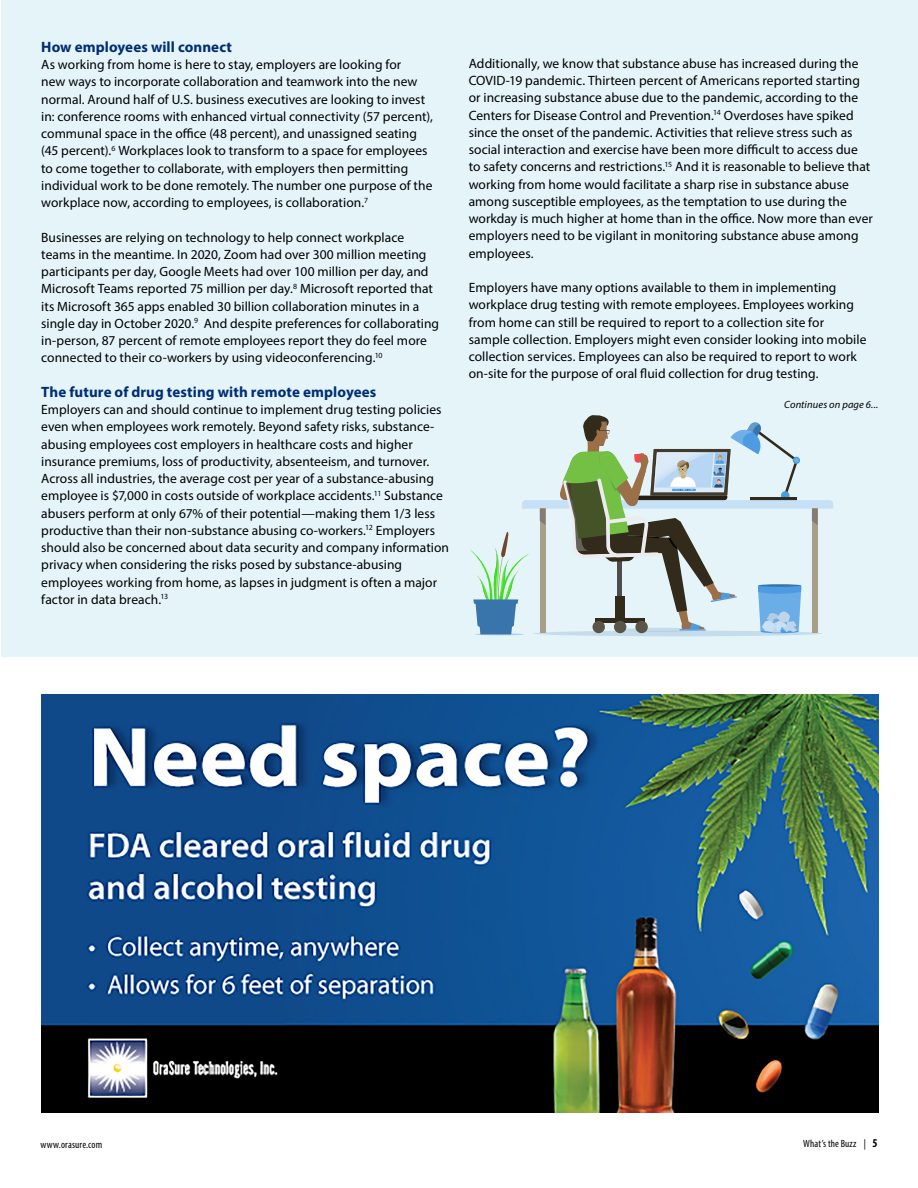
<style>
.page{position:relative;width:918px;height:1188px;background:#fff}
.page>*{position:absolute;margin:0;border:0;box-sizing:border-box;transform-origin:0 0}
.t1{font:700 15px "Myriad Pro";letter-spacing:.005em;color:#002d74}
.Body{font:13.5px/17.2px "Myriad Pro";letter-spacing:.005em;color:#000}
.t2{font:condensed 10.5px "Myriad Pro";letter-spacing:.015em;color:#000}
.Disclaimer{font:italic 10.5px "Myriad Pro";letter-spacing:.01em;color:#000}
.s1{font-weight:700;font-size:12px}
</style>
<div class="page">
<img style="left:41px;top:694px;width:837px;height:419px">
<svg style="left:1px;top:91px;width:1px;height:190px"></svg>
<div style="left:2px;top:0;width:916px;height:656px;background:#e4f4f9"></div>
<div style="left:533px;top:631px;width:290px;height:5px;background:#c5ddea;border-radius:50%"></div>
<hr style="left:475px;top:633px;width:49px;height:2px;background:#4c9be3;border-radius:50%">
<svg style="left:470px;top:415px;width:363px;height:219px"></svg>
<p class="t1" style="left:41px;top:37px;width:192px">How employees will connect</p>
<p class="Body" style="left:41px;top:56px;width:393px">As working from home is here to stay, employers are looking for<br>new ways to incorporate collaboration and teamwork into the new normal. Around half of U.S. business executives are looking to invest in: conference rooms with enhanced virtual connectivity (57 percent), communal space in the office (48 percent), and unassigned seating (45 percent).<sup>6</sup> Workplaces look to transform to a space for employees to come together to collaborate, with employers then permitting individual work to be done remotely. The number one purpose of the workplace now, according to employees, is collaboration.<sup>7</sup></p>
<p class="Body" style="left:41px;top:228px;width:399px">Businesses are relying on technology to help connect workplace teams in the meantime. In 2020, Zoom had over 300 million meeting participants per day, Google Meets had over 100 million per day, and Microsoft Teams reported 75 million per day.<sup>8</sup> Microsoft reported that its Microsoft 365 apps enabled 30 billion collaboration minutes in a single day in October 2020.<sup>9</sup> And despite preferences for collaborating in-person, 87 percent of remote employees report they do feel more connected to their co-workers by using videoconferencing.<sup>10</sup></p>
<p class="t1" style="left:41px;top:382px;width:337px">The future of drug testing with remote employees</p>
<p class="Body" style="left:41px;top:401px;width:409px">Employers can and should continue to implement drug testing policies even when employees work remotely. Beyond safety risks, substance&shy;abusing employees cost employers in healthcare costs and higher insurance premiums, loss of productivity, absenteeism, and turnover.<br>Across all industries, the average cost per year of a substance-abusing employee is $7,000 in costs outside of workplace accidents.<sup>11</sup> Substance abusers perform at only 67% of their potential—making them 1/3 less productive than their non-substance abusing co-workers.<sup>12</sup> Employers should also be concerned about data security and company information privacy when considering the risks posed by substance-abusing employees working from home, as lapses in judgment is often a major factor in data breach.<sup>13</sup></p>
<p class="Body" style="left:469px;top:55px;width:406px">Additionally, we know that substance abuse has increased during the COVID-19 pandemic. Thirteen percent of Americans reported starting or increasing substance abuse due to the pandemic, according to the Centers for Disease Control and Prevention.<sup>14</sup> Overdoses have spiked since the onset of the pandemic. Activities that relieve stress such as social interaction and exercise have been more difficult to access due to safety concerns and restrictions.<sup>15</sup> And it is reasonable to believe that working from home would facilitate a sharp rise in substance abuse among susceptible employees, as the temptation to use during the workday is much higher at home than in the office. Now more than ever employers need to be vigilant in monitoring substance abuse among employees.</p>
<p class="Body" style="left:469px;top:279px;width:399px">Employers have many options available to them in implementing workplace drug testing with remote employees. Employees working from home can still be required to report to a collection site for sample collection. Employers might even consider looking into mobile collection services. Employees can also be required to report to work on-site for the purpose of oral fluid collection for drug testing.</p>
<p class="Disclaimer" style="left:784px;top:398px;width:95px">Continues on page 6...</p>
<p class="t2" style="left:40px;top:1138px;width:63px">www.orasure.com</p>
<p class="t2" style="left:803px;top:1137px;width:76px">What’s the Buzz | <span class="s1">5</span></p>
</div>
